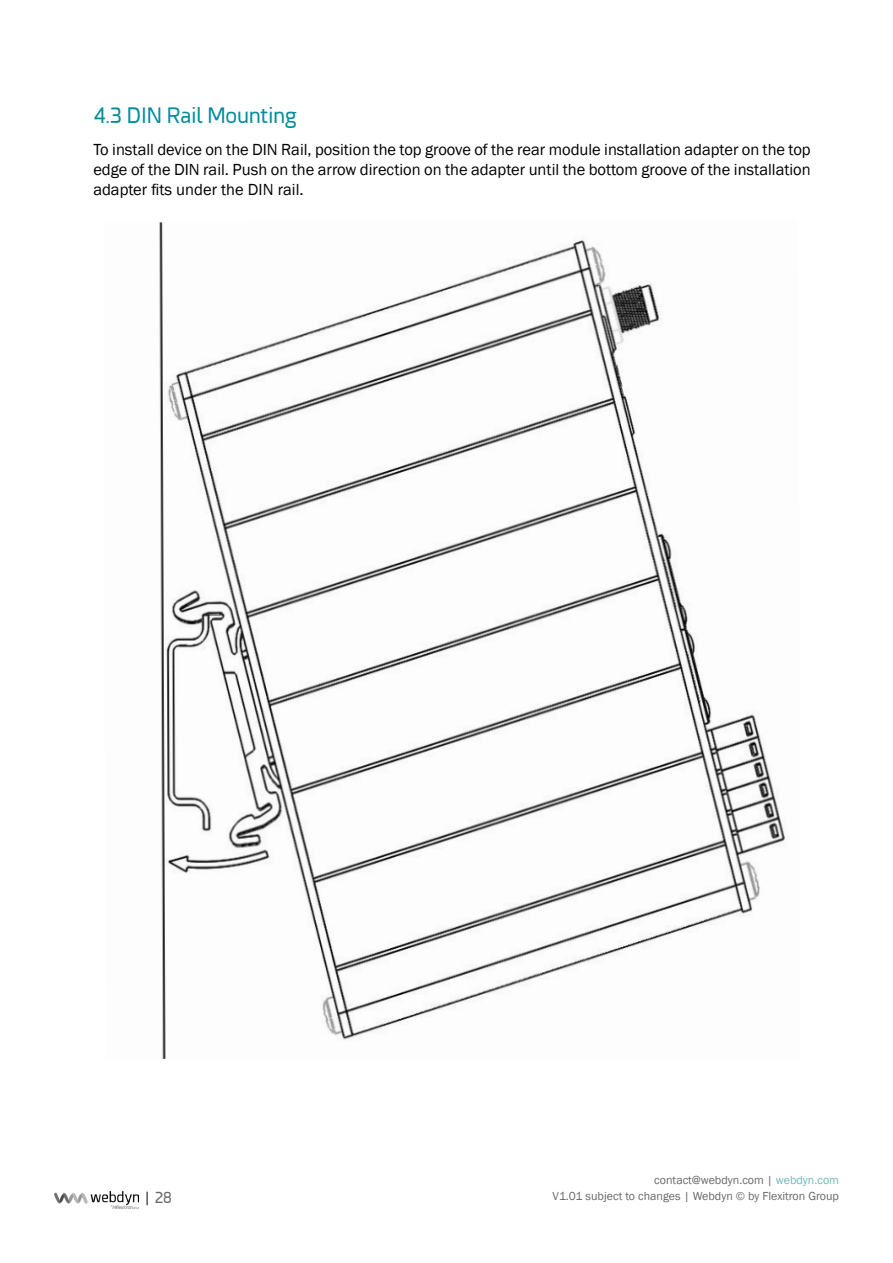
<style>
.page{position:relative;width:893px;height:1263px;background:#fff}
.page>*{position:absolute;margin:0;border:0;box-sizing:border-box;transform-origin:0 0}
.t1{font:21px "Esphimere";color:#008d9c}
.t2{font:16.5px/19.8px "Franklin Gothic";color:#000;text-align:justify}
.t3{font:15px "Esphimere";color:#020304}
.t4{font:12px "Franklin Gothic";color:#000}
.s1{color:#09868c}
</style>
<div class="page">
<svg style="left:147px;top:1191px;width:1px;height:14px"></svg>
<img style="left:54px;top:1191px;width:85px;height:17px">
<img style="left:159px;top:222px;width:626px;height:837px">
<p class="t1" style="left:93px;top:104px;width:205px">4.3 DIN Rail Mounting</p>
<p class="t2" style="left:93px;top:140px;width:719px">To install device on the DIN Rail, position the top groove of the rear module installation adapter on the top edge of the DIN rail. Push on the arrow direction on the adapter until the bottom groove of the installation adapter fits under the DIN rail.</p>
<p class="t4" style="left:654px;top:1172px;width:186px">contact@webdyn.com | <span class="s1">webdyn.com</span></p>
<p class="t3" style="left:154px;top:1189px;width:19px">28</p>
<p class="t4" style="left:553px;top:1189px;width:288px">V1.01 subject to changes | Webdyn © by Flexitron Group</p>
</div>
